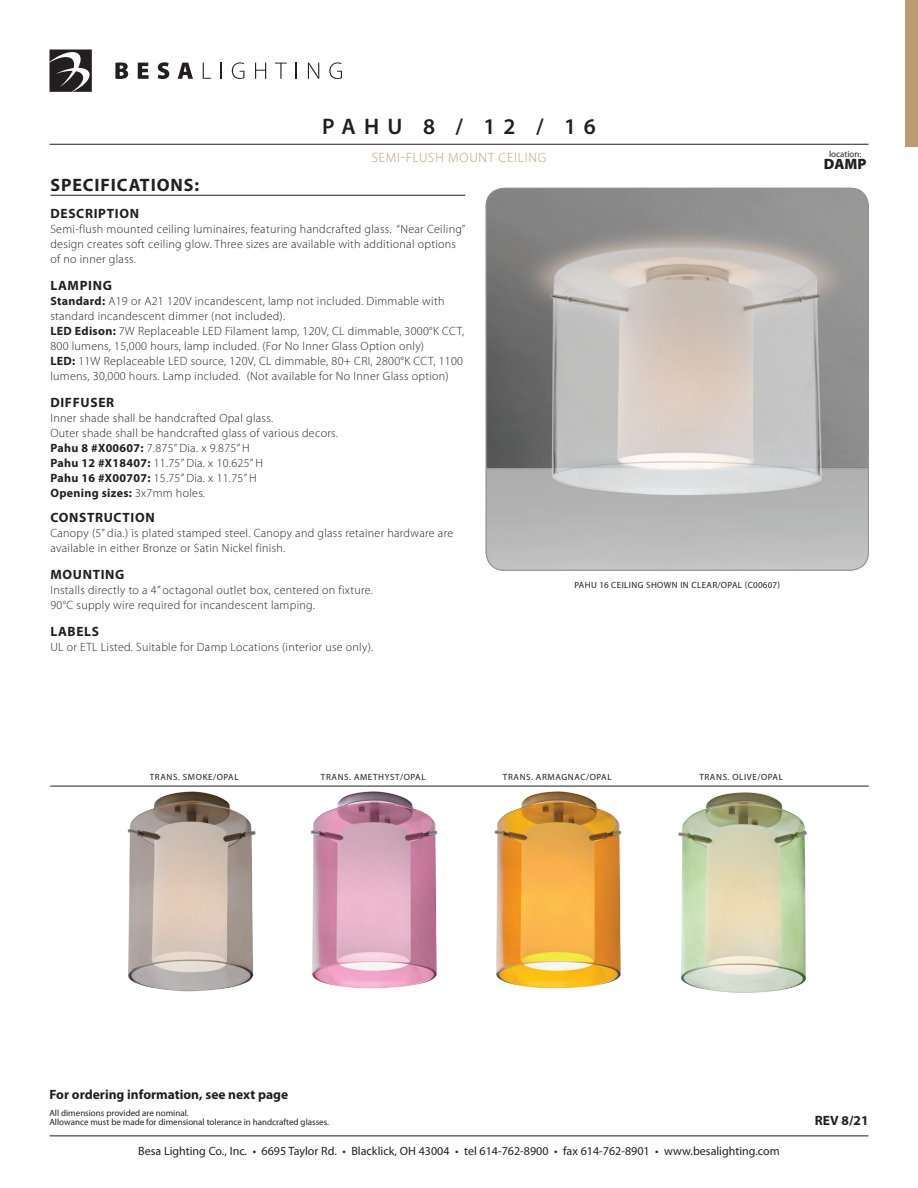
<style>
.page{position:relative;width:918px;height:1188px;background:#fff}
.page>*{position:absolute;margin:0;border:0;box-sizing:border-box;transform-origin:0 0}
.t1{font:600 22.5px "Myriad Pro";letter-spacing:.35em;color:#231f20}
.t2{font:700 18px "Myriad Pro";letter-spacing:.05em;color:#231f20}
.t3{font:900 15px "Myriad Pro";color:#231f20}
.t4{font:700 13.5px "Myriad Pro";letter-spacing:.05em;color:#231f20}
.t5{font:700 13.5px "Myriad Pro";color:#231f20}
.t6{font:300 13.5px "Myriad Pro";letter-spacing:.06em;color:#bc9c70}
.t7{font:300 12px/15px "Myriad Pro";letter-spacing:.025em;color:#231f20}
.t8{font:12px "Myriad Pro";color:#231f20}
.t9{font:9px/9px "Myriad Pro";color:#231f20}
.t10{font:9px "Myriad Pro";letter-spacing:.07em;color:#231f20}
.t11{font:9px "Myriad Pro";letter-spacing:.045em;color:#231f20}
.s1{font-weight:700}
</style>
<div class="page">
<hr style="left:50px;top:1136px;width:818px;height:1px;background:#231f20">
<svg style="left:115px;top:62px;width:13px;height:17px"></svg>
<svg style="left:138px;top:63px;width:11px;height:16px"></svg>
<svg style="left:158px;top:62px;width:11px;height:17px"></svg>
<svg style="left:178px;top:63px;width:15px;height:16px"></svg>
<svg style="left:203px;top:63px;width:8px;height:16px"></svg>
<svg style="left:221px;top:63px;width:1px;height:16px"></svg>
<svg style="left:232px;top:62px;width:12px;height:17px"></svg>
<svg style="left:255px;top:63px;width:11px;height:16px"></svg>
<svg style="left:275px;top:63px;width:12px;height:16px"></svg>
<svg style="left:296px;top:63px;width:1px;height:16px"></svg>
<svg style="left:308px;top:63px;width:11px;height:16px"></svg>
<svg style="left:329px;top:62px;width:13px;height:17px"></svg>
<svg style="left:50px;top:50px;width:42px;height:42px"></svg>
<hr style="left:50px;top:144px;width:818px;height:1px;background:#231f20">
<div style="left:905px;top:1px;width:13px;height:146px;background:#bc9c70"></div>
<img style="left:486px;top:188px;width:382px;height:382px">
<hr style="left:50px;top:195px;width:415px;height:1px;background:#231f20">
<hr style="left:51px;top:786px;width:817px;height:1px;background:#231f20">
<img style="left:116px;top:786px;width:146px;height:206px">
<img style="left:300px;top:786px;width:146px;height:203px">
<img style="left:484px;top:786px;width:146px;height:203px">
<img style="left:668px;top:786px;width:146px;height:207px">
<h1 class="t1" style="left:322px;top:113px;width:275px">pAHU 8 / 12 / 16</h1>
<p class="t6" style="left:372px;top:149px;width:176px">SEMI-flush mount cei li ng</p>
<h2 class="t2" style="left:50px;top:173px;width:150px">SPECIFICATIONS:</h2>
<p class="t4" style="left:50px;top:204px;width:90px">DESCRIPTION</p>
<p class="t7" style="left:50px;top:221px;width:417px">Semi-flush mounted ceiling luminaires, featuring handcrafted glass. “Near Ceiling” design creates soft ceiling glow. Three sizes are available with additional options of no inner glass.</p>
<p class="t4" style="left:50px;top:276px;width:63px">LAMPING</p>
<p class="t7" style="left:50px;top:293px;width:415px"><span class="s1">Standard:</span> A19 or A21 120V incandescent, lamp not included. Dimmable with standard incandescent dimmer (not included).<br><span class="s1">LED Edison:</span> 7W Replaceable LED Filament lamp, 120V, CL dimmable, 3000°K CCT, 800 lumens, 15,000 hours, lamp included. (For No Inner Glass Option only)<br><span class="s1">LED:</span> 11W Replaceable LED source, 120V, CL dimmable, 80+ CRI, 2800°K CCT, 1100 lumens, 30,000 hours. Lamp included. (Not available for No Inner Glass option)</p>
<p class="t4" style="left:50px;top:393px;width:65px">DIFFUSER</p>
<p class="t7" style="left:50px;top:410px;width:289px">Inner shade shall be handcrafted Opal glass.<br>Outer shade shall be handcrafted glass of various decors.<br><span class="s1">Pahu 8 #X00607:</span> 7.875” Dia. x 9.875” H<br><span class="s1">Pahu 12 #X18407:</span> 11.75” Dia. x 10.625” H<br><span class="s1">Pahu 16 #X00707:</span> 15.75” Dia. x 11.75” H<br><span class="s1">Opening sizes:</span> 3x7mm holes.</p>
<p class="t4" style="left:50px;top:508px;width:106px">CONSTRUCTION</p>
<p class="t7" style="left:50px;top:525px;width:404px">Canopy (5” dia.) is plated stamped steel. Canopy and glass retainer hardware are available in either Bronze or Satin N ickel finish.</p>
<p class="t4" style="left:50px;top:565px;width:76px">MOUNTING</p>
<p class="t7" style="left:50px;top:582px;width:324px">Installs directly to a 4” octagonal outlet box, centered on fixture.<br>90°C supply wire required for incandescent lamping.</p>
<p class="t4" style="left:50px;top:622px;width:50px">LABELS</p>
<p class="t7" style="left:50px;top:639px;width:324px">UL or ETL Listed. Suitable for Damp Locations (interior use only).</p>
<p class="t11" style="left:574px;top:579px;width:207px">Pahu 16 ceiling shown in Clear/opal (c00607)</p>
<p class="t9" style="left:829px;top:149px;width:34px">location:</p>
<p class="t3" style="left:824px;top:154px;width:44px">DAMP</p>
<p class="t10" style="left:150px;top:771px;width:90px">Trans. Smoke/Opal</p>
<p class="t10" style="left:321px;top:771px;width:106px">Trans. Amethyst/Opal</p>
<p class="t10" style="left:503px;top:771px;width:110px">Trans. Armagnac/Opal</p>
<p class="t10" style="left:699px;top:771px;width:85px">Trans. Olive/Opal</p>
<p class="t5" style="left:50px;top:1086px;width:240px">For ordering information, see next page</p>
<p class="t9" style="left:50px;top:1108px;width:281px">All dimensions provided are nominal.<br>Allowance must be made for dimensional tolerance in handcrafted glasses.</p>
<p class="t8" style="left:138px;top:1144px;width:643px">Besa Lighting Co., Inc. • 6695 Taylor Rd. • Blacklick, OH 43004 • tel 614-762-8900 • fax 614-762-8901 • www.besalighting.com</p>
<p class="t4" style="left:815px;top:1112px;width:55px">REV 8/21</p>
</div>
